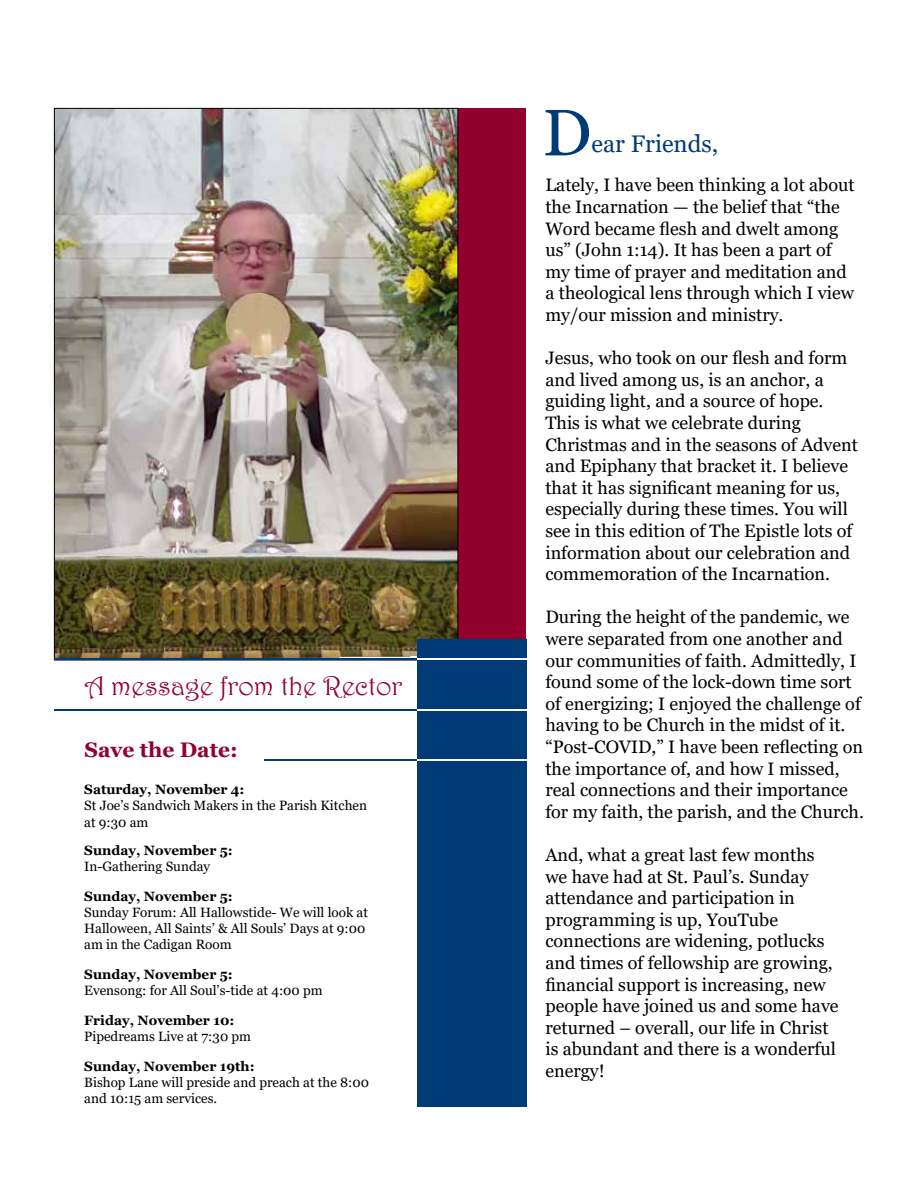
<style>
.page{position:relative;width:918px;height:1188px;background:#fff}
.page>*{position:absolute;margin:0;border:0;box-sizing:border-box;transform-origin:0 0}
.t1{font:65.55px "Georgia";color:#003b77}
.t2{font:27px "Harrington";color:#92002d}
.t3{font:24px "Georgia";color:#003b77}
.t4{font:700 21px "Georgia";color:#92002d}
.t5{font:18px/21.6px "Georgia";color:#000}
.t6{font:13.5px/16.2px "Georgia";color:#000}
.t7{font:700 13.5px "Georgia";color:#000}
</style>
<div class="page">
<div style="left:458px;top:108px;width:68px;height:611px;background:#92002d"></div>
<img style="left:56px;top:110px;width:400px;height:548px">
<div style="left:417px;top:639px;width:109px;height:468px;background:#003b77"></div>
<hr style="left:54px;top:709px;width:368px;height:2px;background:#003b77">
<hr style="left:54px;top:658px;width:368px;height:2px;background:#003b77">
<hr style="left:417px;top:709px;width:112px;height:2px;background:#fff">
<hr style="left:417px;top:658px;width:112px;height:2px;background:#fff">
<hr style="left:264px;top:759px;width:154px;height:2px;background:#003b77">
<hr style="left:417px;top:759px;width:112px;height:2px;background:#fff">
<h2 class="t2" style="left:84px;top:670px;width:320px">A message from the Rector</h2>
<p class="t4" style="left:84px;top:736px;width:155px">Save the Date:</p>
<p class="t7" style="left:84px;top:781px;width:162px">Saturday, November 4:</p>
<p class="t6" style="left:84px;top:798px;width:284px">St Joe’s Sandwich Makers in the Parish Kitchen at 9:30 am</p>
<p class="t7" style="left:84px;top:842px;width:150px">Sunday, November 5:</p>
<p class="t6" style="left:84px;top:859px;width:128px">In-Gathering Sunday</p>
<p class="t7" style="left:84px;top:887px;width:150px">Sunday, November 5:</p>
<p class="t6" style="left:84px;top:905px;width:285px">Sunday Forum: All Hallowstide- We will look at<br>Halloween, All Saints’ &amp; All Souls’ Days at 9:00 am in the Cadigan Room</p>
<p class="t7" style="left:84px;top:966px;width:150px">Sunday, November 5:</p>
<p class="t6" style="left:84px;top:983px;width:240px">Evensong: for All Soul’s-tide at 4:00 pm</p>
<p class="t7" style="left:84px;top:1012px;width:152px">Friday, November 10:</p>
<p class="t6" style="left:84px;top:1029px;width:168px">Pipedreams Live at 7:30 pm</p>
<p class="t7" style="left:84px;top:1058px;width:172px">Sunday, November 19th:</p>
<p class="t6" style="left:84px;top:1075px;width:286px">Bishop Lane will preside and preach at the 8:00 and 10:15 am services.</p>
<h1 class="t1" style="left:542px;top:93px;width:51px">D</h1>
<h3 class="t3" style="left:592px;top:129px;width:128px">ear Friends,</h3>
<p class="t5" style="left:545px;top:175px;width:311px">Lately, I have been thinking a lot about the Incarnation — the belief that “the Word became flesh and dwelt among us” (John 1:14). It has been a part of my time of prayer and meditation and a theological lens through which I view my/our mission and ministry.</p>
<p class="t5" style="left:545px;top:348px;width:314px">Jesus, who took on our flesh and form and lived among us, is an anchor, a guiding light, and a source of hope.<br>This is what we celebrate during Christmas and in the seasons of Advent and Epiphany that bracket it. I believe that it has significant meaning for us, especially during these times. You will see in this edition of The Epistle lots of information about our celebration and commemoration of the Incarnation.</p>
<p class="t5" style="left:545px;top:607px;width:320px">During the height of the pandemic, we were separated from one another and our communities of faith. Admittedly, I found some of the lock-down time sort of energizing; I enjoyed the challenge of having to be Church in the midst of it. “Post-COVID,” I have been reflecting on the importance of, and how I missed, real connections and their importance for my faith, the parish, and the Church.</p>
<p class="t5" style="left:545px;top:844px;width:295px">And, what a great last few months we have had at St. Paul’s. Sunday attendance and participation in programming is up, YouTube connections are widening, potlucks and times of fellowship are growing, financial support is increasing, new people have joined us and some have returned – overall, our life in Christ is abundant and there is a wonderful energy!</p>
</div>
